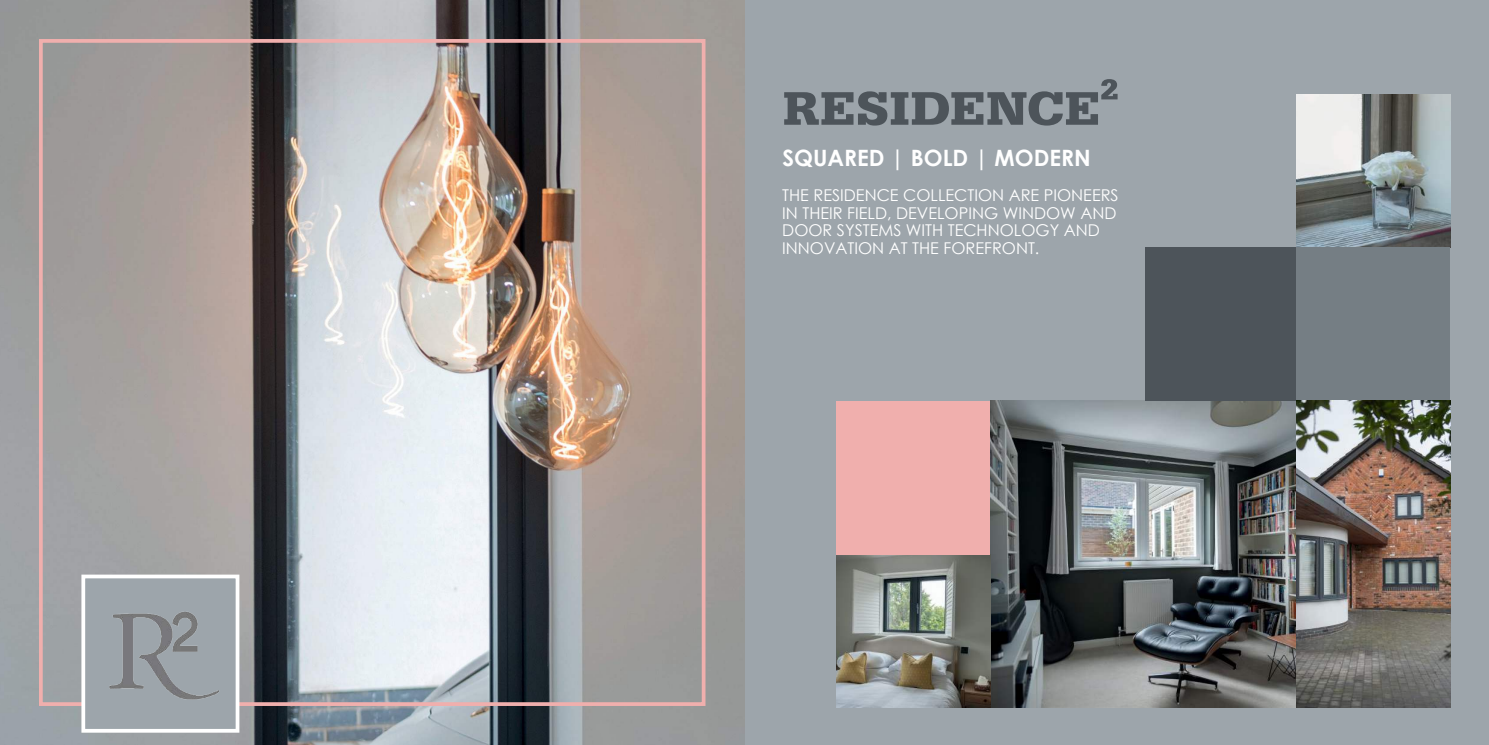
<style>
.page{position:relative;width:1489px;height:745px;background:#fff}
.page>*{position:absolute;margin:0;border:0;box-sizing:border-box;transform-origin:0 0}
.t1{font:700 48.75px "Serifa";color:#4d545a;scale:1.06 1}
.t2{font:700 22.5px "Century Gothic";color:#fff}
.t3{font:16.25px/17.5px "Century Gothic";color:#fff}
</style>
<div class="page">
<div style="left:744px;top:0;width:744px;height:744px;background:#9da5ab"></div>
<img style="left:0;top:0;width:744px;height:744px">
<img style="left:989px;top:400px;width:460px;height:307px">
<img style="left:1296px;top:94px;width:153px;height:153px">
<div style="left:1144px;top:247px;width:152px;height:153px;background:#4d545a"></div>
<div style="left:1296px;top:247px;width:153px;height:153px;background:#757e84"></div>
<img style="left:836px;top:554px;width:153px;height:153px">
<div style="left:39px;top:39px;width:666px;height:666px;border:4px solid #f0afad"></div>
<div style="left:81px;top:574px;width:158px;height:158px;background:#9da5ab;border:4px solid #fff"></div>
<img style="left:109px;top:612px;width:110px;height:88px">
<div style="left:836px;top:400px;width:153px;height:154px;background:#f0afad"></div>
<h1 class="t1" style="left:782px;top:79px;width:319px">RESIDENCE<sup>²</sup></h1>
<h2 class="t2" style="left:782px;top:149px;width:310px">SQUARED | BOLD | MODERN</h2>
<p class="t3" style="left:782px;top:188px;width:338px">THE RESIDENCE COLLECTION ARE PIONEERS IN THEIR FIELD, DEVELOPING WINDOW AND DOOR SYSTEMS WITH TECHNOLOGY AND INNOVATION AT THE FOREFRONT.</p>
</div>
